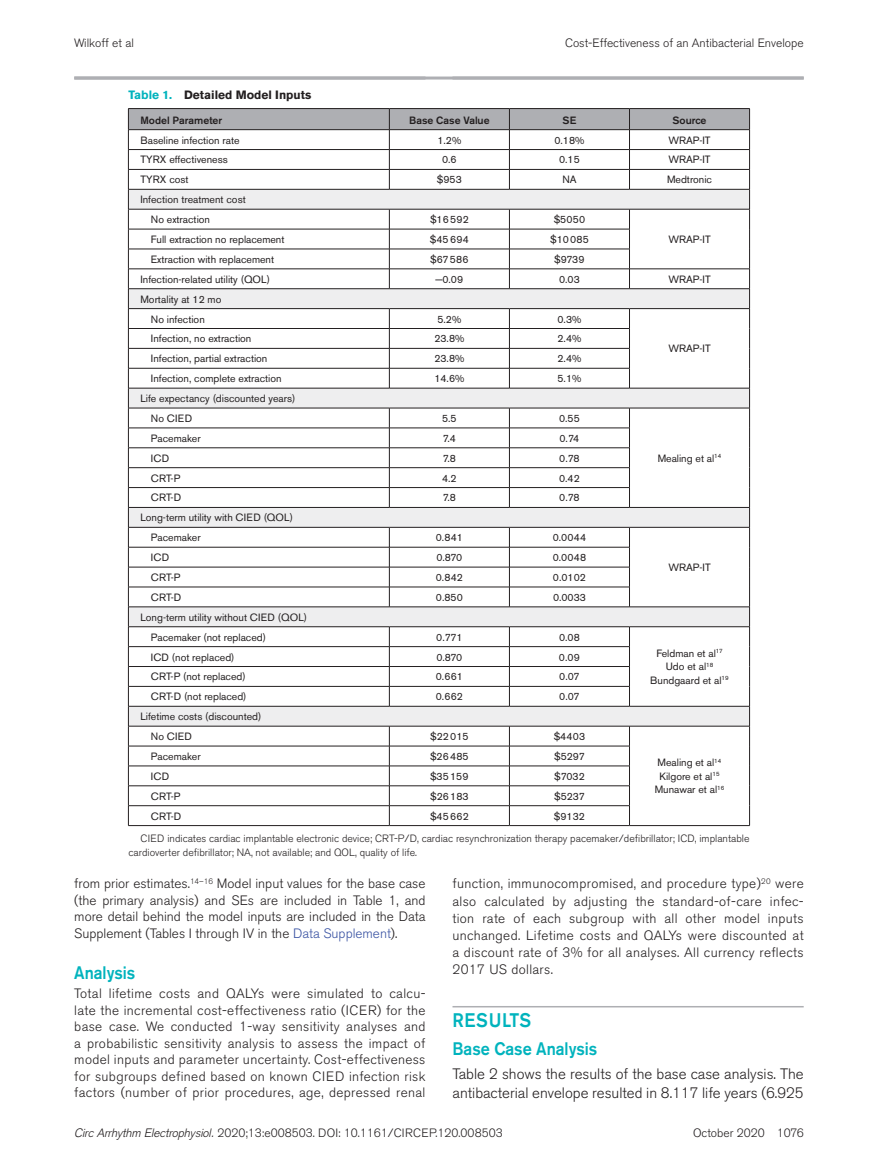
<style>
.page{position:relative;width:878px;height:1175px;background:#fff}
.page>*{position:absolute;margin:0;border:0;box-sizing:border-box;transform-origin:0 0}
.t1{font:500 19.5px "Akzidenz Grotesk BE";letter-spacing:.04em;color:#00b3bd;scale:.9 1}
.t2{font:500 18px "Akzidenz Grotesk BE";color:#00b3bd;scale:.9 1}
.t3{font:300 15px/18.6px "Akzidenz Grotesk BE";color:#231f20}
.t4{font:300 13.5px/16.5px "Akzidenz Grotesk BE";letter-spacing:.025em;color:#231f20;text-align:justify}
.t5{font:300 12px "Akzidenz Grotesk BE";color:#231f20}
.t6{font:700 12px "Akzidenz Grotesk BE";color:#231f20}
.t7{font:10.5px/20px "Akzidenz Grotesk BE";color:#231f20}
.t8{font:300 10.5px/13.5px "Akzidenz Grotesk BE";color:#231f20}
.t9{font:500 10.5px "Akzidenz Grotesk BE";color:#231f20}
.s1{color:#00b3bd}
.s2{color:#3a53a3}
.s3{font-family:"Akzidenz Grotesk";font-style:italic}
</style>
<div class="page">
<hr style="left:74px;top:76px;width:729px;height:4px;background:#b9babe">
<hr style="left:452px;top:1006px;width:351px;height:1px;background:#aeafb3">
<hr style="left:128px;top:108px;width:261px;height:1px;background:#231f20">
<hr style="left:389px;top:108px;width:120px;height:1px;background:#231f20">
<hr style="left:509px;top:108px;width:120px;height:1px;background:#231f20">
<hr style="left:629px;top:108px;width:120px;height:1px;background:#231f20">
<hr style="left:128px;top:825px;width:261px;height:1px;background:#231f20">
<hr style="left:389px;top:825px;width:120px;height:1px;background:#231f20">
<hr style="left:509px;top:825px;width:120px;height:1px;background:#231f20">
<hr style="left:629px;top:825px;width:120px;height:1px;background:#231f20">
<svg style="left:128px;top:109px;width:622px;height:716px"></svg>
<hr style="left:128px;top:527px;width:261px;height:1px;background:#231f20">
<hr style="left:389px;top:527px;width:120px;height:1px;background:#231f20">
<hr style="left:509px;top:527px;width:120px;height:1px;background:#231f20">
<hr style="left:629px;top:527px;width:120px;height:1px;background:#231f20">
<p class="t5" style="left:74px;top:36px;width:61px">Wilkoff et al</p>
<p class="t5" style="left:565px;top:36px;width:240px">Cost-Effectiveness of an Antibacterial Envelope</p>
<p class="t6" style="left:128px;top:88px;width:184px"><span class="s1">Table 1.</span> Detailed Model Inputs</p>
<p class="t9" style="left:140px;top:113px;width:83px">Model Parameter</p>
<p class="t9" style="left:409px;top:113px;width:82px">Base Case Value</p>
<p class="t9" style="left:562px;top:113px;width:16px">SE</p>
<p class="t9" style="left:672px;top:113px;width:35px">Source</p>
<p class="t7" style="left:140px;top:130px;width:101px">Baseline infection rate</p>
<p class="t7" style="left:437px;top:130px;width:26px">1.2%</p>
<p class="t7" style="left:554px;top:130px;width:32px">0.18%</p>
<p class="t7" style="left:668px;top:130px;width:44px">WRAP-IT</p>
<p class="t7" style="left:140px;top:150px;width:89px">TYRX effectiveness</p>
<p class="t7" style="left:442px;top:150px;width:16px">0.6</p>
<p class="t7" style="left:559px;top:150px;width:22px">0.15</p>
<p class="t7" style="left:668px;top:150px;width:44px">WRAP-IT</p>
<p class="t7" style="left:140px;top:170px;width:50px">TYRX cost</p>
<p class="t7" style="left:437px;top:170px;width:26px">$953</p>
<p class="t7" style="left:562px;top:170px;width:16px">NA</p>
<p class="t7" style="left:667px;top:170px;width:47px">Medtronic</p>
<p class="t7" style="left:151px;top:189px;width:96px;text-indent:-10px">Infection treatment cost<br>No extraction</p>
<p class="t7" style="left:430px;top:209px;width:40px">$16592</p>
<p class="t7" style="left:553px;top:209px;width:33px">$5050</p>
<p class="t7" style="left:151px;top:229px;width:135px">Full extraction no replacement</p>
<p class="t7" style="left:430px;top:229px;width:40px">$45694</p>
<p class="t7" style="left:550px;top:229px;width:40px">$10085</p>
<p class="t7" style="left:668px;top:229px;width:44px">WRAP-IT</p>
<p class="t7" style="left:151px;top:249px;width:125px">Extraction with replacement</p>
<p class="t7" style="left:430px;top:249px;width:40px">$67586</p>
<p class="t7" style="left:554px;top:249px;width:32px">$9739</p>
<p class="t7" style="left:140px;top:269px;width:131px">Infection-related utility (QOL)</p>
<p class="t7" style="left:435px;top:269px;width:29px">−0.09</p>
<p class="t7" style="left:559px;top:269px;width:22px">0.03</p>
<p class="t7" style="left:668px;top:269px;width:44px">WRAP-IT</p>
<p class="t7" style="left:140px;top:289px;width:82px;text-align:center">Mortality at 12 mo<br>No infection</p>
<p class="t7" style="left:437px;top:309px;width:26px">5.2%</p>
<p class="t7" style="left:557px;top:309px;width:26px">0.3%</p>
<p class="t7" style="left:151px;top:329px;width:102px">Infection, no extraction</p>
<p class="t7" style="left:434px;top:329px;width:32px">23.8%</p>
<p class="t7" style="left:557px;top:329px;width:26px">2.4%</p>
<p class="t7" style="left:151px;top:349px;width:118px">Infection, partial extraction</p>
<p class="t7" style="left:434px;top:349px;width:32px">23.8%</p>
<p class="t7" style="left:557px;top:349px;width:26px">2.4%</p>
<p class="t7" style="left:151px;top:368px;width:132px">Infection, complete extraction</p>
<p class="t7" style="left:434px;top:368px;width:32px">14.6%</p>
<p class="t7" style="left:557px;top:368px;width:26px">5.1%</p>
<p class="t7" style="left:151px;top:388px;width:146px;text-indent:-10px">Life expectancy (discounted years)<br>No CIED</p>
<p class="t7" style="left:442px;top:408px;width:16px">5.5</p>
<p class="t7" style="left:559px;top:408px;width:22px">0.55</p>
<p class="t7" style="left:151px;top:428px;width:51px">Pacemaker</p>
<p class="t7" style="left:443px;top:428px;width:15px">7.4</p>
<p class="t7" style="left:559px;top:428px;width:21px">0.74</p>
<p class="t7" style="left:151px;top:448px;width:20px">ICD</p>
<p class="t7" style="left:443px;top:448px;width:15px">7.8</p>
<p class="t7" style="left:559px;top:448px;width:22px">0.78</p>
<p class="t7" style="left:151px;top:468px;width:31px">CRT-P</p>
<p class="t7" style="left:442px;top:468px;width:16px">4.2</p>
<p class="t7" style="left:559px;top:468px;width:22px">0.42</p>
<p class="t7" style="left:151px;top:488px;width:32px">CRT-D</p>
<p class="t7" style="left:443px;top:488px;width:15px">7.8</p>
<p class="t7" style="left:559px;top:488px;width:22px">0.78</p>
<p class="t7" style="left:151px;top:507px;width:143px;text-indent:-10px">Long-term utility with CIED (QOL)<br>Pacemaker</p>
<p class="t7" style="left:436px;top:527px;width:29px">0.841</p>
<p class="t7" style="left:552px;top:527px;width:35px">0.0044</p>
<p class="t7" style="left:151px;top:547px;width:20px">ICD</p>
<p class="t7" style="left:436px;top:547px;width:28px">0.870</p>
<p class="t7" style="left:552px;top:547px;width:35px">0.0048</p>
<p class="t7" style="left:151px;top:567px;width:31px">CRT-P</p>
<p class="t7" style="left:436px;top:567px;width:29px">0.842</p>
<p class="t7" style="left:553px;top:567px;width:35px">0.0102</p>
<p class="t7" style="left:151px;top:587px;width:32px">CRT-D</p>
<p class="t7" style="left:436px;top:587px;width:29px">0.850</p>
<p class="t7" style="left:553px;top:587px;width:35px">0.0033</p>
<p class="t7" style="left:151px;top:607px;width:158px;text-indent:-10px">Long-term utility without CIED (QOL)<br>Pacemaker (not replaced)</p>
<p class="t7" style="left:436px;top:627px;width:28px">0.771</p>
<p class="t7" style="left:559px;top:627px;width:22px">0.08</p>
<p class="t7" style="left:151px;top:647px;width:85px">ICD (not replaced)</p>
<p class="t7" style="left:436px;top:647px;width:28px">0.870</p>
<p class="t7" style="left:559px;top:647px;width:22px">0.09</p>
<p class="t7" style="left:151px;top:666px;width:96px">CRT-P (not replaced)</p>
<p class="t7" style="left:436px;top:666px;width:29px">0.661</p>
<p class="t7" style="left:559px;top:666px;width:22px">0.07</p>
<p class="t7" style="left:151px;top:686px;width:97px">CRT-D (not replaced)</p>
<p class="t7" style="left:436px;top:686px;width:29px">0.662</p>
<p class="t7" style="left:559px;top:686px;width:22px">0.07</p>
<p class="t7" style="left:151px;top:706px;width:112px;text-indent:-10px">Lifetime costs (discounted)<br>No CIED</p>
<p class="t7" style="left:430px;top:726px;width:40px">$22015</p>
<p class="t7" style="left:553px;top:726px;width:33px">$4403</p>
<p class="t7" style="left:668px;top:339px;width:44px">WRAP-IT</p>
<p class="t7" style="left:657px;top:448px;width:65px">Mealing et al<sup>14</sup></p>
<p class="t7" style="left:668px;top:557px;width:44px">WRAP-IT</p>
<p class="t7" style="left:650px;top:646px;width:80px;line-height:13.5px;text-align:center">Feldman et al<sup>17<br></sup>Udo et al<sup>18<br></sup>Bundgaard et al<sup>19</sup></p>
<p class="t7" style="left:151px;top:746px;width:51px">Pacemaker</p>
<p class="t7" style="left:430px;top:746px;width:40px">$26485</p>
<p class="t7" style="left:554px;top:746px;width:32px">$5297</p>
<p class="t7" style="left:151px;top:766px;width:20px">ICD</p>
<p class="t7" style="left:430px;top:766px;width:40px">$35159</p>
<p class="t7" style="left:554px;top:766px;width:32px">$7032</p>
<p class="t7" style="left:151px;top:786px;width:31px">CRT-P</p>
<p class="t7" style="left:430px;top:786px;width:40px">$26183</p>
<p class="t7" style="left:554px;top:786px;width:32px">$5237</p>
<p class="t7" style="left:151px;top:806px;width:32px">CRT-D</p>
<p class="t7" style="left:430px;top:806px;width:40px">$45662</p>
<p class="t7" style="left:554px;top:806px;width:33px">$9132</p>
<p class="t8" style="left:128px;top:832px;width:622px;text-indent:12px">CIED indicates cardiac implantable electronic device; CRT-P/D, cardiac resynchronization therapy pacemaker/defibrillator; ICD, implantable cardioverter defibrillator; NA, not available; and QOL, quality of life.</p>
<p class="t7" style="left:654px;top:756px;width:71px;line-height:13.5px;text-align:center">Mealing et al<sup>14<br></sup>Kilgore et al<sup>15<br></sup>Munawar et al<sup>16</sup></p>
<p class="t4" style="left:74px;top:875px;width:353px">from prior estimates.<sup>14–16</sup> Model input values for the base case (the primary analysis) and SEs are included in Table 1, and more detail behind the model inputs are included in the Data Supplement (Tables I through IV in the <span class="s2">Data Supplement</span>).</p>
<h2 class="t2" style="left:74px;top:962px;width:69px">Analysis</h2>
<p class="t4" style="left:74px;top:985px;width:353px">Total lifetime costs and QALYs were simulated to calcu&shy;late the incremental cost-effectiveness ratio (ICER) for the base case. We conducted 1-way sensitivity analyses and a probabilistic sensitivity analysis to assess the impact of model inputs and parameter uncertainty. Cost-effectiveness for subgroups defined based on known CIED infection risk factors (number of prior procedures, age, depressed renal</p>
<p class="t4" style="left:452px;top:875px;width:353px;line-height:17.1px">function, immunocompromised, and procedure type)<sup>20</sup> were also calculated by adjusting the standard-of-care infec&shy;tion rate of each subgroup with all other model inputs unchanged. Lifetime costs and QALYs were discounted at a discount rate of 3% for all analyses. All currency reflects 2017 US dollars.</p>
<h1 class="t1" style="left:452px;top:1008px;width:89px">RESULTS</h1>
<h2 class="t2" style="left:452px;top:1037px;width:162px">Base Case Analysis</h2>
<h3 class="t3" style="left:452px;top:1065px;width:352px">Table 2 shows the results of the base case analysis. The antibacterial envelope resulted in 8.117 life years (6.925</h3>
<p class="t5" style="left:74px;top:1126px;width:430px"><span class="s3">Circ Arrhythm Electrophysiol.</span> 2020;13:e008503. DOI: 10.1161/CIRCEP.120.008503</p>
<p class="t5" style="left:693px;top:1126px;width:112px">October 2020 1076</p>
</div>
